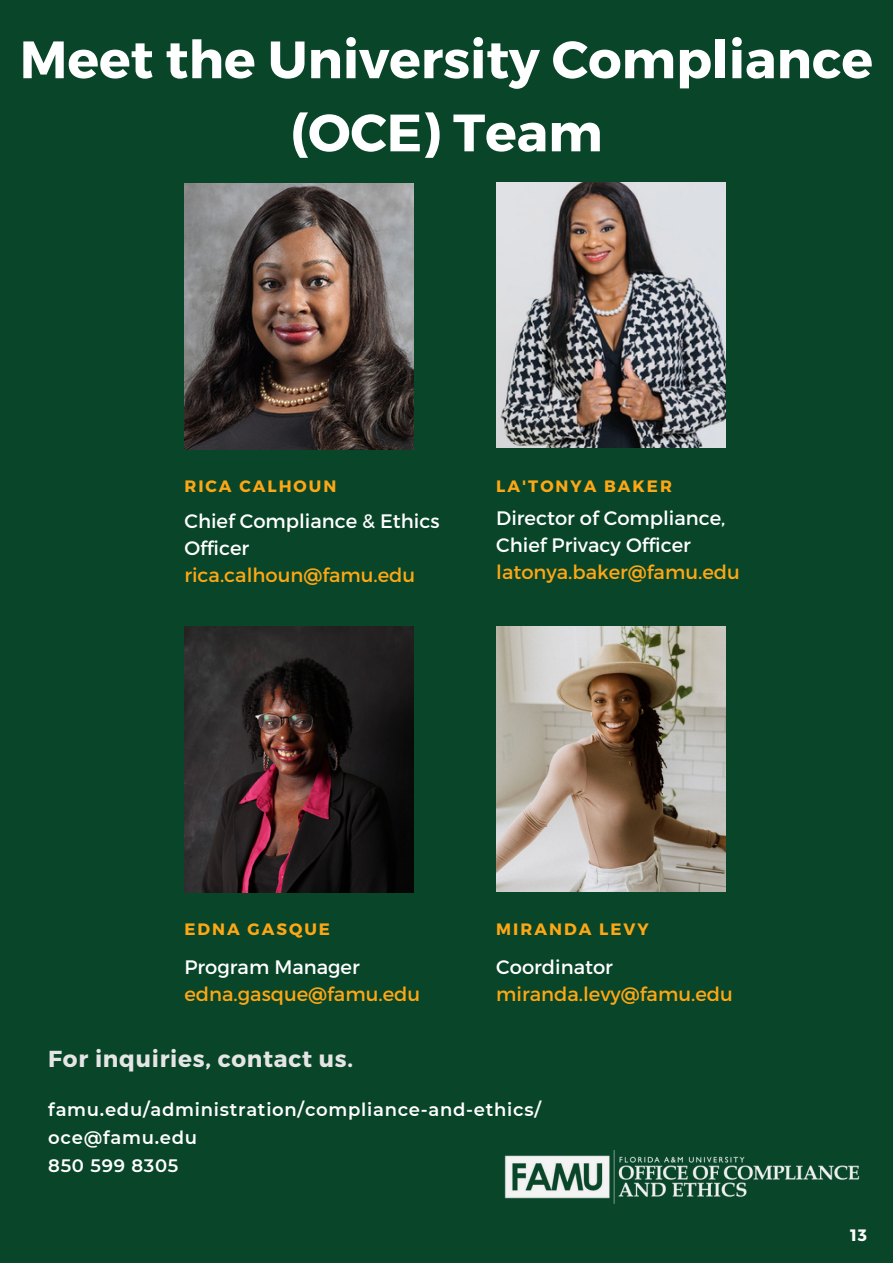
<style>
.page{position:relative;width:893px;height:1264px;background:#fff}
.page>*{position:absolute;margin:0;border:0;box-sizing:border-box;transform-origin:0 0}
.t1{font:700 52.5px/73.1px "Montserrat";color:#fff;text-align:center}
.t2{font:700 23.1px "Montserrat";letter-spacing:.03em;color:#e5e5e5}
.t3{font:19.5px/27px "Montserrat";color:#fff}
.t4{font:19.5px "Montserrat";color:#fda715}
.t5{font:600 18px "Montserrat";letter-spacing:.04em;color:#fff}
.t6{font:700 16.5px "Montserrat";letter-spacing:.12em;color:#fda715}
.t7{font:700 16.5px "Montserrat";color:#fff}
</style>
<div class="page">
<div style="left:0;top:0;width:892px;height:1262px;background:#084529"></div>
<img style="left:184px;top:184px;width:230px;height:265px">
<img style="left:496px;top:182px;width:229px;height:265px">
<img style="left:184px;top:626px;width:230px;height:266px">
<img style="left:496px;top:626px;width:229px;height:265px">
<img style="left:504px;top:1150px;width:356px;height:54px">
<p class="t1" style="left:20px;top:20px;width:854px">Meet the University Compliance (OCE) Team</p>
<p class="t6" style="left:184px;top:475px;width:153px">RICA CALHOUN</p>
<p class="t3" style="left:184px;top:507px;width:257px">Chief Compliance &amp; Ethics<br>Officer</p>
<p class="t4" style="left:184px;top:562px;width:232px">rica.calhoun@famu.edu</p>
<p class="t6" style="left:496px;top:475px;width:177px">LA'TONYA BAKER</p>
<p class="t3" style="left:496px;top:503px;width:230px">Director of Compliance,</p>
<p class="t3" style="left:496px;top:530px;width:196px">Chief Privacy Officer</p>
<p class="t4" style="left:496px;top:559px;width:245px">latonya.baker@famu.edu</p>
<p class="t6" style="left:184px;top:917px;width:147px">EDNA GASQUE</p>
<p class="t3" style="left:184px;top:952px;width:177px">Program Manager</p>
<p class="t4" style="left:184px;top:981px;width:237px">edna.gasque@famu.edu</p>
<p class="t6" style="left:496px;top:917px;width:154px">MIRANDA LEVY</p>
<p class="t3" style="left:496px;top:952px;width:118px">Coordinator</p>
<p class="t4" style="left:496px;top:981px;width:238px">miranda.levy@famu.edu</p>
<p class="t2" style="left:48px;top:1043px;width:306px">For inquiries, contact us.</p>
<p class="t5" style="left:48px;top:1098px;width:494px">famu.edu/administration/compliance-and-ethics/</p>
<p class="t5" style="left:48px;top:1126px;width:150px">oce@famu.edu</p>
<p class="t5" style="left:48px;top:1154px;width:132px">850 599 8305</p>
<p class="t7" style="left:850px;top:1224px;width:18px">13</p>
</div>
